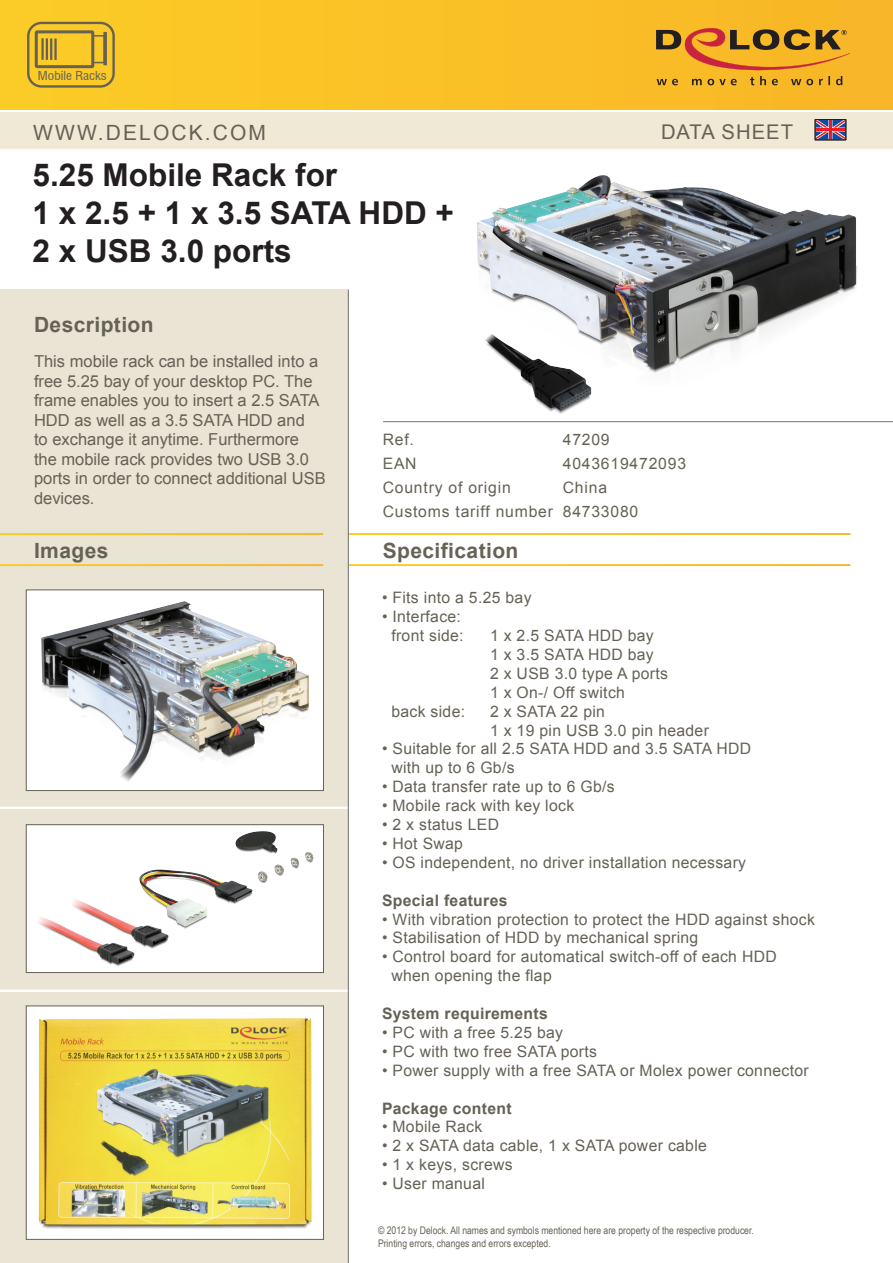
<style>
.page{position:relative;width:893px;height:1263px;background:#fff}
.page>*{position:absolute;margin:0;border:0;box-sizing:border-box;transform-origin:0 0}
.t1{font:700 31.5px/37.8px "Arial";color:#231f20}
.t2{font:700 21px "Arial";letter-spacing:.02em;color:#656156}
.t3{font:21px "Arial";letter-spacing:.1em;color:#656156}
.t4{font:700 21px "Arial";letter-spacing:.02em;color:#676255}
.t5{font:20.25px "Arial";letter-spacing:.05em;color:#656156}
.t6{font:16.5px/19.5px "Arial";color:#656156}
.t7{font:15.75px/18.9px "Arial";letter-spacing:.02em;color:#656156}
.t8{font:15.75px/24px "Arial";letter-spacing:.05em;color:#656156}
.t9{font:700 15.75px "Arial";letter-spacing:.02em;color:#656156}
.t10{font:condensed 12.15px "Swiss 721 BT";color:#656156;scale:1.11 1}
.t11{font:10.5px/13.5px "Arial Narrow";color:#676255}
</style>
<div class="page">
<div style="left:0;top:290px;width:349px;height:973px;background:#e9e4d3"></div>
<div style="left:0;top:0;width:893px;height:109px;background:#fac226"></div>
<div style="left:0;top:113px;width:893px;height:36px;background:#efe9d5"></div>
<svg style="left:0;top:533px;width:10px;height:33px"></svg>
<svg style="left:10px;top:533px;width:11px;height:33px"></svg>
<svg style="left:21px;top:533px;width:10px;height:33px"></svg>
<svg style="left:31px;top:533px;width:11px;height:33px"></svg>
<svg style="left:42px;top:533px;width:10px;height:33px"></svg>
<svg style="left:52px;top:533px;width:11px;height:33px"></svg>
<svg style="left:63px;top:533px;width:10px;height:33px"></svg>
<svg style="left:73px;top:533px;width:10px;height:33px"></svg>
<svg style="left:83px;top:533px;width:11px;height:33px"></svg>
<svg style="left:94px;top:533px;width:10px;height:33px"></svg>
<svg style="left:104px;top:533px;width:11px;height:33px"></svg>
<svg style="left:115px;top:533px;width:10px;height:33px"></svg>
<svg style="left:125px;top:533px;width:11px;height:33px"></svg>
<svg style="left:136px;top:533px;width:10px;height:33px"></svg>
<svg style="left:146px;top:533px;width:10px;height:33px"></svg>
<svg style="left:156px;top:533px;width:11px;height:33px"></svg>
<svg style="left:167px;top:533px;width:10px;height:33px"></svg>
<svg style="left:177px;top:533px;width:11px;height:33px"></svg>
<svg style="left:188px;top:533px;width:10px;height:33px"></svg>
<svg style="left:198px;top:533px;width:10px;height:33px"></svg>
<svg style="left:208px;top:533px;width:11px;height:33px"></svg>
<svg style="left:219px;top:533px;width:10px;height:33px"></svg>
<svg style="left:229px;top:533px;width:11px;height:33px"></svg>
<svg style="left:240px;top:533px;width:10px;height:33px"></svg>
<svg style="left:250px;top:533px;width:11px;height:33px"></svg>
<svg style="left:261px;top:533px;width:10px;height:33px"></svg>
<svg style="left:271px;top:533px;width:10px;height:33px"></svg>
<svg style="left:281px;top:533px;width:11px;height:33px"></svg>
<svg style="left:292px;top:533px;width:10px;height:33px"></svg>
<svg style="left:302px;top:533px;width:11px;height:33px"></svg>
<svg style="left:313px;top:533px;width:10px;height:33px"></svg>
<hr style="left:323px;top:533px;width:1px;height:33px;background:#f8b52c">
<svg style="left:817px;top:121px;width:27px;height:2px"></svg>
<hr style="left:829px;top:120px;width:3px;height:20px;background:#ee1d23">
<div style="left:815px;top:119px;width:31px;height:21px;border:1px solid #231f20"></div>
<svg style="left:656px;top:28px;width:195px;height:57px"></svg>
<svg style="left:349px;top:533px;width:501px;height:33px"></svg>
<hr style="left:383px;top:421px;width:510px;height:1px;background:#70726e">
<svg style="left:27px;top:22px;width:88px;height:66px"></svg>
<hr style="left:0;top:807px;width:349px;height:2px;background:#fff">
<hr style="left:0;top:990px;width:349px;height:2px;background:#fff">
<hr style="left:348px;top:290px;width:1px;height:973px;background:#70726e">
<img style="left:477px;top:123px;width:380px;height:291px">
<div style="left:26px;top:590px;width:297px;height:200px;background:#fff"></div>
<div style="left:26px;top:590px;width:298px;height:201px;border:1px solid #656156"></div>
<img style="left:41px;top:601px;width:268px;height:181px">
<div style="left:26px;top:825px;width:297px;height:147px;background:#fff"></div>
<div style="left:26px;top:824px;width:298px;height:149px;border:1px solid #656156"></div>
<img style="left:38px;top:831px;width:275px;height:135px">
<div style="left:26px;top:1006px;width:297px;height:233px;background:#fff"></div>
<div style="left:26px;top:1006px;width:298px;height:233px;border:1px solid #656156"></div>
<img style="left:38px;top:1018px;width:274px;height:211px">
<p class="t10" style="left:38px;top:68px;width:64px">Mobile Racks</p>
<h2 class="t3" style="left:33px;top:119px;width:234px">WWW.DELOCK.COM</h2>
<p class="t5" style="left:661px;top:119px;width:134px">DATA SHEET</p>
<h1 class="t1" style="left:33px;top:157px;width:423px">5.25 Mobile Rack for<br>1 x 2.5 + 1 x 3.5 SATA HDD +<br>2 x USB 3.0 ports</h1>
<h2 class="t2" style="left:34px;top:311px;width:121px">Description</h2>
<p class="t6" style="left:34px;top:352px;width:293px">This mobile rack can be installed into a free 5.25 bay of your desktop PC. The frame enables you to insert a 2.5 SATA<br>HDD as well as a 3.5 SATA HDD and<br>to exchange it anytime. Furthermore the mobile rack provides two USB 3.0 ports in order to connect additional USB devices.</p>
<p class="t8" style="left:383px;top:427px;width:172px">Ref.<br>EAN<br>Country of origin<br>Customs tariff number</p>
<p class="t8" style="left:563px;top:427px;width:125px">47209<br>4043619472093<br>China<br>84733080</p>
<h2 class="t2" style="left:34px;top:536px;width:76px">Images</h2>
<h2 class="t4" style="left:383px;top:536px;width:137px">Specification</h2>
<p class="t7" style="left:382px;top:588px;width:151px">• Fits into a 5.25 bay</p>
<p class="t7" style="left:382px;top:607px;width:83px;text-align:center">• Interface: front side:</p>
<p class="t7" style="left:490px;top:626px;width:179px">1 x 2.5 SATA HDD bay<br>1 x 3.5 SATA HDD bay<br>2 x USB 3.0 type A ports<br>1 x On-/ Off switch</p>
<p class="t7" style="left:391px;top:702px;width:75px">back side:</p>
<p class="t7" style="left:490px;top:702px;width:220px">2 x SATA 22 pin<br>1 x 19 pin USB 3.0 pin header</p>
<p class="t7" style="left:391px;top:740px;width:361px;text-indent:-9px">• Suitable for all 2.5 SATA HDD and 3.5 SATA HDD with up to 6 Gb/s</p>
<p class="t7" style="left:382px;top:777px;width:234px">• Data transfer rate up to 6 Gb/s</p>
<p class="t7" style="left:382px;top:796px;width:194px">• Mobile rack with key lock</p>
<p class="t7" style="left:382px;top:815px;width:119px">• 2 x status LED</p>
<p class="t7" style="left:382px;top:834px;width:83px">• Hot Swap</p>
<p class="t7" style="left:382px;top:853px;width:366px">• OS independent, no driver installation necessary</p>
<p class="t9" style="left:382px;top:889px;width:127px">Special features</p>
<p class="t7" style="left:382px;top:910px;width:434px">• With vibration protection to protect the HDD against shock</p>
<p class="t7" style="left:382px;top:929px;width:318px">• Stabilisation of HDD by mechanical spring</p>
<p class="t7" style="left:391px;top:947px;width:387px;text-indent:-9px">• Control board for automatical switch-off of each HDD when opening the flap</p>
<p class="t9" style="left:382px;top:1003px;width:167px">System requirements</p>
<p class="t7" style="left:382px;top:1023px;width:183px">• PC with a free 5.25 bay</p>
<p class="t7" style="left:382px;top:1042px;width:217px">• PC with two free SATA ports</p>
<p class="t7" style="left:382px;top:1061px;width:428px">• Power supply with a free SATA or Molex power connector</p>
<p class="t9" style="left:382px;top:1097px;width:131px">Package content</p>
<p class="t7" style="left:382px;top:1118px;width:102px">• Mobile Rack</p>
<p class="t7" style="left:382px;top:1136px;width:326px">• 2 x SATA data cable, 1 x SATA power cable</p>
<p class="t7" style="left:382px;top:1155px;width:132px">• 1 x keys, screws</p>
<p class="t7" style="left:382px;top:1174px;width:104px">• User manual</p>
<p class="t11" style="left:378px;top:1223px;width:377px">© 2012 by Delock. All names and symbols mentioned here are property of the respective producer.<br>Printing errors, changes and errors excepted.</p>
</div>
